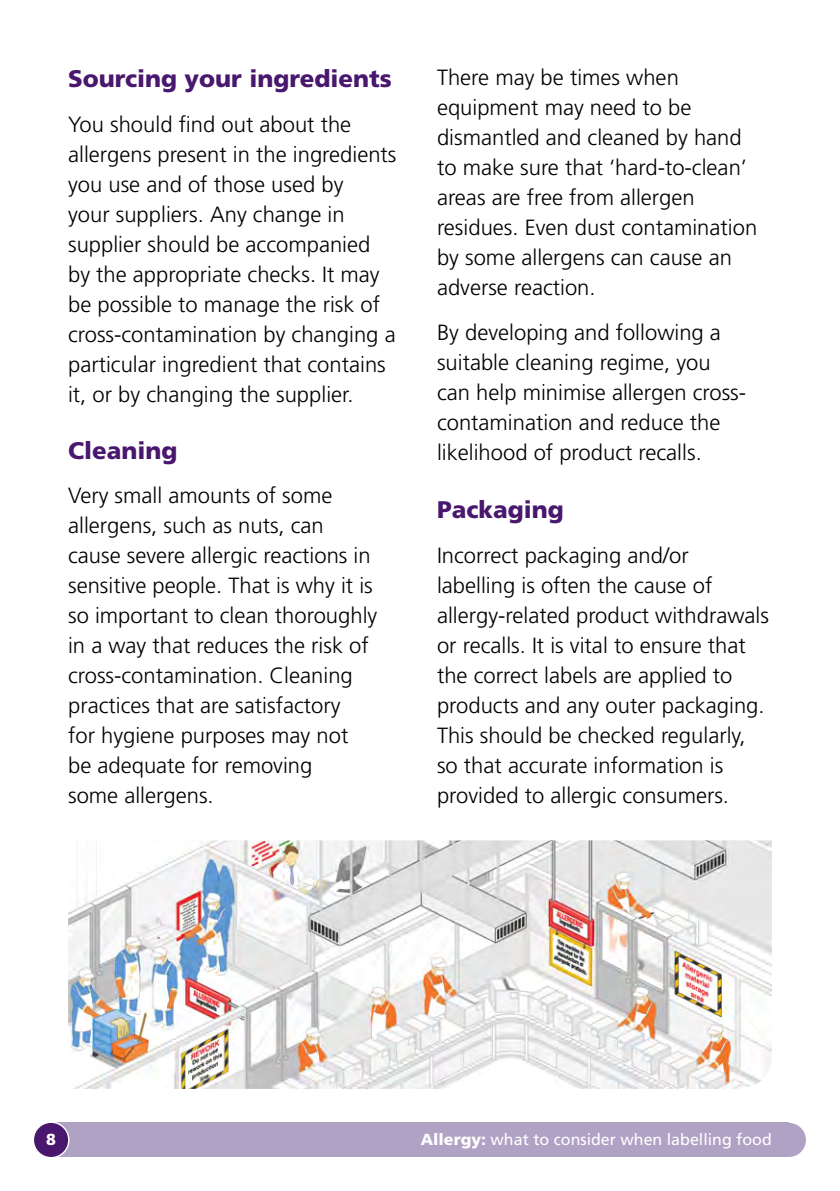
<style>
.page{position:relative;width:840px;height:1191px;background:#fff}
.page>*{position:absolute;margin:0;border:0;box-sizing:border-box;transform-origin:0 0}
.t1{font:900 24px "Frutiger";color:#49176d}
._01_-_Main_text{font:300 22px/30px "Frutiger";color:#000}
.t2{font:16px "Frutiger";color:#fff}
.t3{font:900 16px "Frutiger";color:#fff}
.s1{font-weight:900}
</style>
<div class="page">
<div style="left:51px;top:1123px;width:737px;height:34px;background:#b0a2c5"></div>
<div style="left:33px;top:1122px;width:36px;height:35px;background:#49176d;border-radius:50%"></div>
<div style="left:33px;top:1121px;width:36px;height:37px;border:1px solid #fff;border-radius:50%"></div>
<div style="left:771px;top:1123px;width:34px;height:34px;background:#b0a2c5;border-radius:50%"></div>
<img style="left:68px;top:840px;width:703px;height:249px">
<h2 class="t1" style="left:68px;top:64px;width:325px">Sourcing your ingredients</h2>
<p class="_01_-_Main_text" style="left:68px;top:109px;width:330px">You should find out about the allergens present in the ingredients you use and of those used by<br>your suppliers. Any change in supplier should be accompanied by the appropriate checks. It may be possible to manage the risk of cross-contamination by changing a particular ingredient that contains it, or by changing the supplier.</p>
<h2 class="t1" style="left:68px;top:436px;width:111px">Cleaning</h2>
<p class="_01_-_Main_text" style="left:68px;top:480px;width:310px">Very small amounts of some allergens, such as nuts, can cause severe allergic reactions in sensitive people. That is why it is so important to clean thoroughly in a way that reduces the risk of cross-contamination. Cleaning practices that are satisfactory<br>for hygiene purposes may not<br>be adequate for removing<br>some allergens.</p>
<p class="_01_-_Main_text" style="left:437px;top:62px;width:321px">There may be times when equipment may need to be dismantled and cleaned by hand to make sure that ‘hard-to-clean’ areas are free from allergen residues. Even dust contamination by some allergens can cause an adverse reaction.</p>
<p class="_01_-_Main_text" style="left:437px;top:317px;width:310px">By developing and following a suitable cleaning regime, you can help minimise allergen cross&shy;contamination and reduce the likelihood of product recalls.</p>
<h2 class="t1" style="left:437px;top:495px;width:128px">Packaging</h2>
<p class="_01_-_Main_text" style="left:437px;top:540px;width:333px">Incorrect packaging and/or labelling is often the cause of allergy-related product withdrawals or recalls. It is vital to ensure that the correct labels are applied to products and any outer packaging.<br>This should be checked regularly, so that accurate information is provided to allergic consumers.</p>
<p class="t3" style="left:46px;top:1130px;width:11px">8</p>
<p class="t2" style="left:420px;top:1130px;width:352px"><span class="s1">Allergy:</span> what to consider when labelling food</p>
</div>
